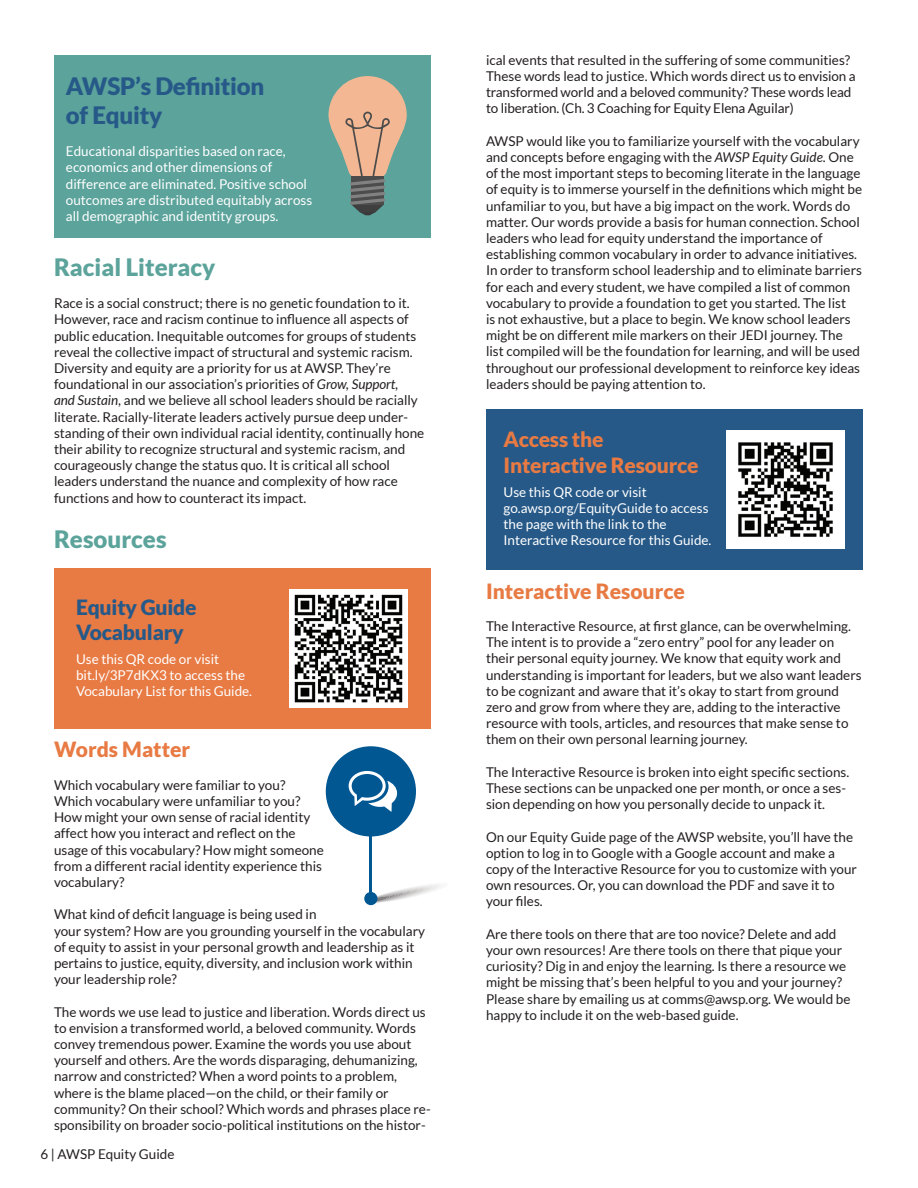
<style>
.page{position:relative;width:918px;height:1188px;background:#fff}
.page>*{position:absolute;margin:0;border:0;box-sizing:border-box;transform-origin:0 0}
.Subhead{font:900 24px/28.8px "Lato";letter-spacing:-.01em;color:#265988}
.Subhead-2{font:900 24px "Lato";color:#5ba39b}
.Subhead-3{font:900 21px "Lato";letter-spacing:-.01em;color:#e87a43}
.Subhead-4{font:900 21px "Lato";letter-spacing:-.01em;color:#265988}
.Body_Text{font:13.5px/16.2px "Lato";color:#231f20}
.t1{font:13.5px/16.2px "Lato";color:#fff}
.s1{font-style:italic}
</style>
<div class="page">
<div style="left:486px;top:409px;width:376px;height:160px;background:#265988"></div>
<img style="left:726px;top:430px;width:118px;height:118px">
<div style="left:54px;top:568px;width:376px;height:160px;background:#e87a43"></div>
<img style="left:290px;top:589px;width:118px;height:118px">
<div style="left:55px;top:55px;width:376px;height:183px;background:#5ba39b"></div>
<svg style="left:329px;top:76px;width:78px;height:139px"></svg>
<svg style="left:367px;top:880px;width:75px;height:23px"></svg>
<div style="left:326px;top:746px;width:90px;height:90px;background:#015792;border-radius:50%"></div>
<div style="left:364px;top:892px;width:13px;height:13px;background:#015792;border-radius:50%"></div>
<hr style="left:370px;top:822px;width:2px;height:77px;background:#015792">
<svg style="left:349px;top:771px;width:48px;height:41px"></svg>
<p class="Subhead" style="left:66px;top:71px;width:200px">AWSP’s Definition of Equity</p>
<p class="t1" style="left:66px;top:143px;width:221px">Educational disparities based on race,</p>
<p class="t1" style="left:66px;top:159px;width:208px">economics and other dimensions of</p>
<p class="t1" style="left:66px;top:175px;width:248px">difference are eliminated. Positive school outcomes are distributed equitably across</p>
<p class="t1" style="left:66px;top:208px;width:214px">all demographic and identity groups.</p>
<p class="Subhead-2" style="left:54px;top:253px;width:163px">Racial Literacy</p>
<p class="Body_Text" style="left:54px;top:295px;width:372px">Race is a social construct; there is no genetic foundation to it.<br>However, race and racism continue to influence all aspects of public education. Inequitable outcomes for groups of students reveal the collective impact of structural and systemic racism.<br>Diversity and equity are a priority for us at AWSP. They’re foundational in our association’s priorities of <span class="s1">Grow, Support,<br>and Sustain,</span> and we believe all school leaders should be racially literate. Racially-literate leaders actively pursue deep under&shy;standing of their own individual racial identity, continually hone their ability to recognize structural and systemic racism, and courageously change the status quo. It is critical all school leaders understand the nuance and complexity of how race functions and how to counteract its impact.</p>
<p class="Subhead-2" style="left:54px;top:525px;width:114px">Resources</p>
<p class="Subhead-4" style="left:76px;top:595px;width:122px">Equity Guide</p>
<p class="Subhead-4" style="left:76px;top:620px;width:109px">Vocabulary</p>
<p class="t1" style="left:76px;top:651px;width:145px">Use this QR code or visit</p>
<p class="t1" style="left:76px;top:667px;width:171px">bit.ly/3P7dKX3 to access the</p>
<p class="t1" style="left:76px;top:683px;width:178px">Vocabulary List for this Guide.</p>
<p class="Subhead-3" style="left:54px;top:737px;width:138px">Words Matter</p>
<p class="Body_Text" style="left:54px;top:777px;width:271px">Which vocabulary were familiar to you?<br>Which vocabulary were unfamiliar to you?<br>How might your own sense of racial identity affect how you interact and reflect on the usage of this vocabulary? How might someone from a different racial identity experience this vocabulary?</p>
<p class="Body_Text" style="left:54px;top:906px;width:373px">What kind of deficit language is being used in<br>your system? How are you grounding yourself in the vocabulary of equity to assist in your personal growth and leadership as it pertains to justice, equity, diversity, and inclusion work within your leadership role?</p>
<p class="Body_Text" style="left:54px;top:1004px;width:378px">The words we use lead to justice and liberation. Words direct us to envision a transformed world, a beloved community. Words convey tremendous power. Examine the words you use about yourself and others. Are the words disparaging, dehumanizing, narrow and constricted? When a word points to a problem, where is the blame placed—on the child, or their family or community? On their school? Which words and phrases place re&shy;sponsibility on broader socio-political institutions on the histor-</p>
<p class="Body_Text" style="left:41px;top:1146px;width:135px">6 | AWSP Equity Guide</p>
<p class="Body_Text" style="left:486px;top:52px;width:371px">ical events that resulted in the suffering of some communities?<br>These words lead to justice. Which words direct us to envision a transformed world and a beloved community? These words lead to liberation. (Ch. 3 Coaching for Equity Elena Aguilar)</p>
<p class="Body_Text" style="left:486px;top:133px;width:378px">AWSP would like you to familiarize yourself with the vocabulary and concepts before engaging with the <span class="s1">AWSP Equity Guide</span>. One of the most important steps to becoming literate in the language of equity is to immerse yourself in the definitions which might be unfamiliar to you, but have a big impact on the work. Words do matter. Our words provide a basis for human connection. School leaders who lead for equity understand the importance of establishing common vocabulary in order to advance initiatives.<br>In order to transform school leadership and to eliminate barriers for each and every student, we have compiled a list of common vocabulary to provide a foundation to get you started. The list<br>is not exhaustive, but a place to begin. We know school leaders might be on different mile markers on their JEDI journey. The list compiled will be the foundation for learning, and will be used throughout our professional development to reinforce key ideas leaders should be paying attention to.</p>
<p class="Subhead-3" style="left:504px;top:427px;width:101px">Access the</p>
<p class="Subhead-3" style="left:504px;top:453px;width:197px">Interactive Resource</p>
<p class="t1" style="left:504px;top:484px;width:145px">Use this QR code or visit</p>
<p class="t1" style="left:504px;top:500px;width:207px">go.awsp.org/EquityGuide to access the page with the link to the</p>
<p class="t1" style="left:504px;top:532px;width:209px">Interactive Resource for this Guide.</p>
<p class="Subhead-3" style="left:486px;top:579px;width:201px">Interactive Resource</p>
<p class="Body_Text" style="left:486px;top:618px;width:377px">The Interactive Resource, at first glance, can be overwhelming.<br>The intent is to provide a “zero entry” pool for any leader on their personal equity journey. We know that equity work and understanding is important for leaders, but we also want leaders to be cognizant and aware that it’s okay to start from ground zero and grow from where they are, adding to the interactive resource with tools, articles, and resources that make sense to them on their own personal learning journey.</p>
<p class="Body_Text" style="left:486px;top:764px;width:365px">The Interactive Resource is broken into eight specific sections.<br>These sections can be unpacked one per month, or once a ses&shy;sion depending on how you personally decide to unpack it.</p>
<p class="Body_Text" style="left:486px;top:829px;width:372px">On our Equity Guide page of the AWSP website, you’ll have the option to log in to Google with a Google account and make a copy of the Interactive Resource for you to customize with your own resources. Or, you can download the PDF and save it to your files.</p>
<p class="Body_Text" style="left:486px;top:926px;width:366px">Are there tools on there that are too novice? Delete and add your own resources! Are there tools on there that pique your curiosity? Dig in and enjoy the learning. Is there a resource we might be missing that’s been helpful to you and your journey?<br>Please share by emailing us at comms@awsp.org. We would be happy to include it on the web-based guide.</p>
</div>
